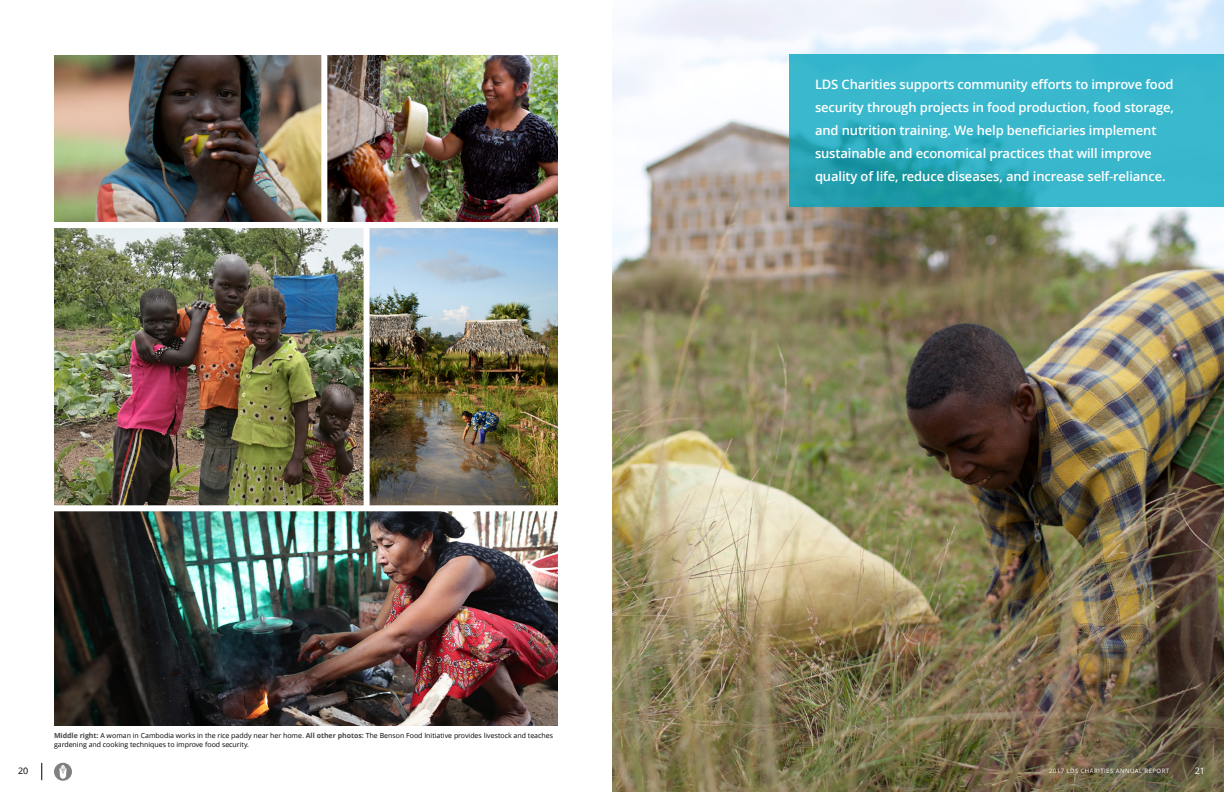
<style>
.page{position:relative;width:1224px;height:792px;background:#fff}
.page>*{position:absolute;margin:0;border:0;box-sizing:border-box;transform-origin:0 0}
.Quotes{font:600 13px/23px "Zoramlds Lat";letter-spacing:-.01em;color:#fff}
.t1{font:9px "Zoramlds Lat";color:#000}
.t2{font:9px "Zoramlds Lat";color:#fff}
.Photo_Caption{font:7px/9px "Zoramlds Lat";color:#000}
.t3{font:6px "Zoramlds Lat";letter-spacing:.075em;color:#fff}
.s1{font-weight:700;color:#464747}
</style>
<div class="page">
<svg style="left:42px;top:763px;width:1px;height:17px"></svg>
<svg style="left:54px;top:763px;width:18px;height:18px"></svg>
<img style="left:612px;top:0;width:612px;height:792px">
<img style="left:54px;top:55px;width:267px;height:167px">
<img style="left:370px;top:228px;width:188px;height:277px">
<img style="left:54px;top:228px;width:310px;height:277px">
<img style="left:54px;top:511px;width:504px;height:215px">
<img style="left:327px;top:55px;width:231px;height:167px">
<svg style="left:789px;top:54px;width:435px;height:153px;background:#33b1c5"></svg>
<p class="t1" style="left:18px;top:764px;width:12px">20</p>
<p class="Photo_Caption" style="left:54px;top:731px;width:501px"><span class="s1">Middle right:</span> A woman in Cambodia works in the rice paddy near her home. <span class="s1">All other photos:</span> The Benson Food Initiative provides livestock and teaches gardening and cooking techniques to improve food security.</p>
<p class="Quotes" style="left:815px;top:73px;width:361px">LDS Charities supports community efforts to improve food security through projects in food production, food storage, and nutrition training. We help beneficiaries implement sustainable and economical practices that will improve quality of life, reduce diseases, and increase self-reliance.</p>
<p class="t3" style="left:1049px;top:767px;width:122px">2017 LDS CHARITIES ANNUAL REPORT</p>
<p class="t2" style="left:1195px;top:764px;width:12px">21</p>
</div>
